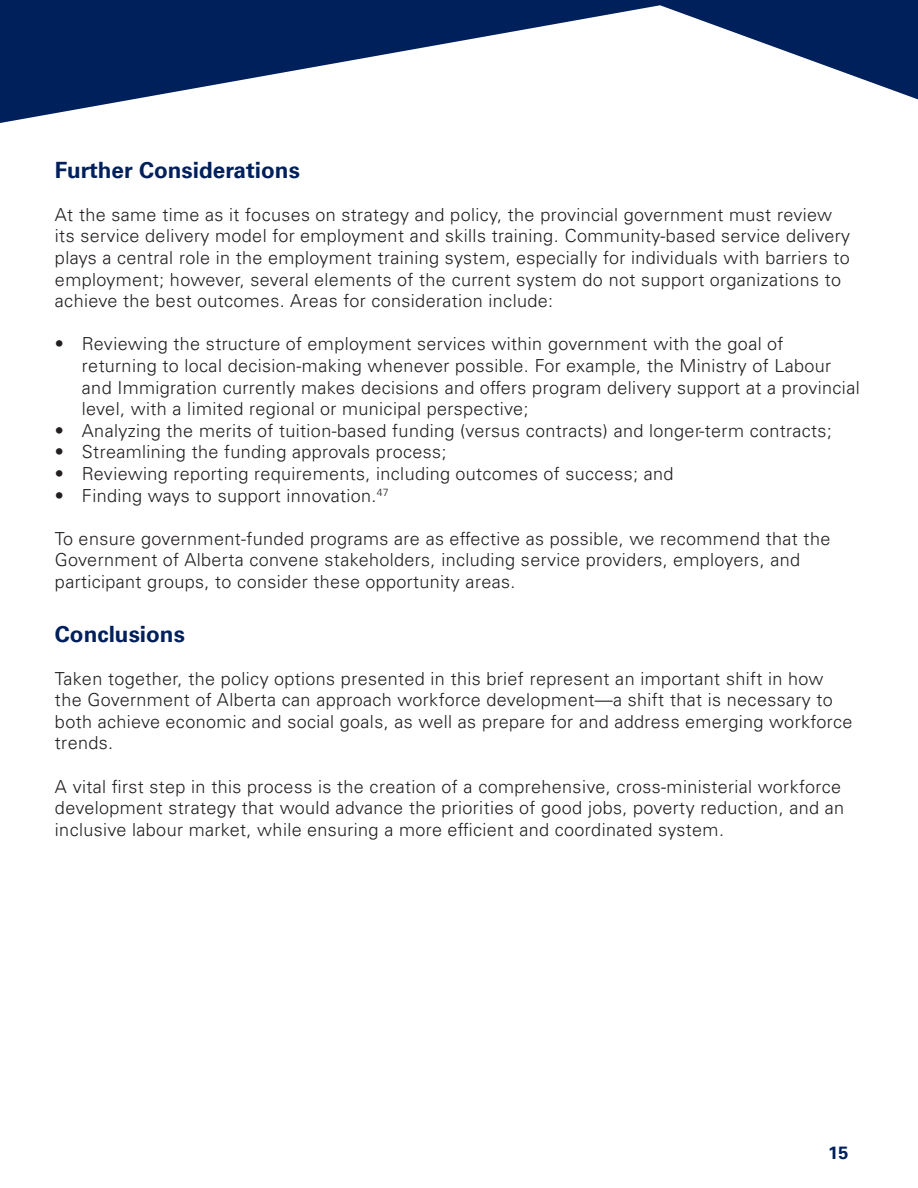
<style>
.page{position:relative;width:918px;height:1188px;background:#fff}
.page>*{position:absolute;margin:0;border:0;box-sizing:border-box;transform-origin:0 0}
.Heading_1{font:700 22.5px "Univers LT Pro 65";color:#00205b}
.t1{font:300 18px/21.6px "Univers LT Pro 45";letter-spacing:.02em;color:#231f20}
.t2{font:700 18px "Univers LT Pro 65";color:#00205b}
</style>
<div class="page">
<svg style="left:0;top:0;width:918px;height:123px"></svg>
<p class="Heading_1" style="left:55px;top:155px;width:246px">Further Considerations</p>
<p class="t1" style="left:55px;top:203px;width:797px">At the same time as it focuses on strategy and policy, the provincial government must review its service delivery model for employment and skills training. Community-based service delivery plays a central role in the employment training system, especially for individuals with barriers to employment; however, several elements of the current system do not support organizations to achieve the best outcomes. Areas for consideration include:</p>
<p class="t1" style="left:82px;top:333px;width:779px;text-indent:-27px">• Reviewing the structure of employment services within government with the goal of returning to local decision-making whenever possible. For example, the Ministry of Labour and Immigration currently makes decisions and offers program delivery support at a provincial level, with a limited regional or municipal perspective;</p>
<p class="t1" style="left:55px;top:419px;width:779px">• Analyzing the merits of tuition-based funding (versus contracts) and longer-term contracts;</p>
<p class="t1" style="left:55px;top:441px;width:393px">• Streamlining the funding approvals process;</p>
<p class="t1" style="left:55px;top:462px;width:620px">• Reviewing reporting requirements, including outcomes of success; and</p>
<p class="t1" style="left:55px;top:484px;width:335px">• Finding ways to support innovation.<sup>47</sup></p>
<p class="t1" style="left:55px;top:527px;width:777px">To ensure government-funded programs are as effective as possible, we recommend that the<br>Government of Alberta convene stakeholders, including service providers, employers, and participant groups, to consider these opportunity areas.</p>
<p class="Heading_1" style="left:55px;top:618px;width:132px">Conclusions</p>
<p class="t1" style="left:55px;top:667px;width:799px">Taken together, the policy options presented in this brief represent an important shift in how the Government of Alberta can approach workforce development—a shift that is necessary to both achieve economic and social goals, as well as prepare for and address emerging workforce trends.</p>
<p class="t1" style="left:55px;top:775px;width:791px">A vital first step in this process is the creation of a comprehensive, cross-ministerial workforce development strategy that would advance the priorities of good jobs, poverty reduction, and an inclusive labour market, while ensuring a more efficient and coordinated system.</p>
<p class="t2" style="left:828px;top:1140px;width:22px">15</p>
</div>
